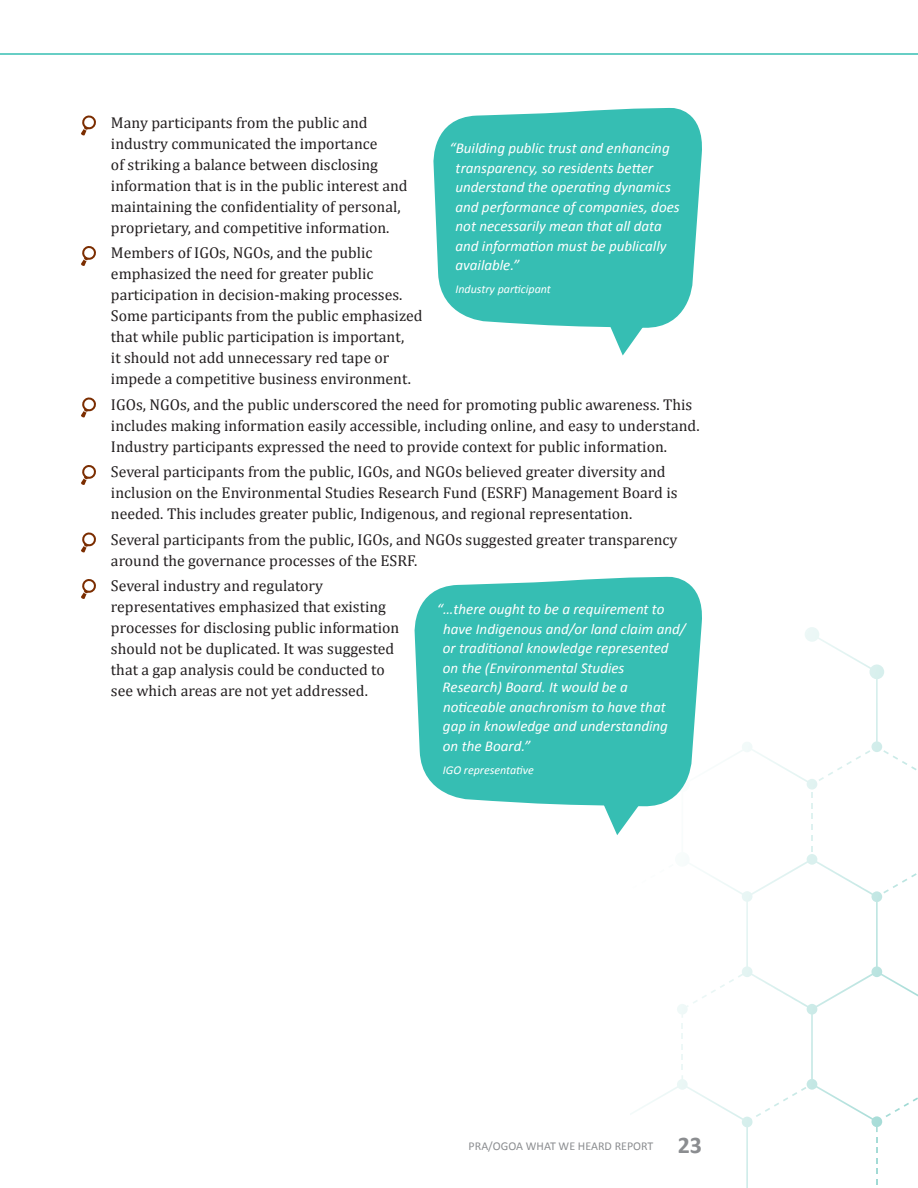
<style>
.page{position:relative;width:918px;height:1188px;background:#fff}
.page>*{position:absolute;margin:0;border:0;box-sizing:border-box;transform-origin:0 0}
.t1{font:15.75px/21px "Cambria";color:#231f20}
.t2{font:italic 15px/19.5px "Calibri";color:#fff}
.t3{font:italic 12px "Calibri";color:#fff}
.t4{font:12px "Calibri";color:#8b8d90}
.s1{font-weight:700;font-size:24px}
</style>
<div class="page">
<hr style="left:0;top:53px;width:918px;height:2px;background:#36beb3">
<svg style="left:696px;top:742px;width:195px;height:237px"></svg>
<svg style="left:883px;top:873px;width:34px;height:20px"></svg>
<svg style="left:811px;top:792px;width:2px;height:16px"></svg>
<svg style="left:811px;top:825px;width:2px;height:26px"></svg>
<svg style="left:805px;top:627px;width:112px;height:154px"></svg>
<svg style="left:630px;top:979px;width:288px;height:209px"></svg>
<svg style="left:81px;top:115px;width:15px;height:21px"></svg>
<svg style="left:81px;top:246px;width:15px;height:20px"></svg>
<svg style="left:81px;top:397px;width:15px;height:21px"></svg>
<svg style="left:81px;top:465px;width:15px;height:20px"></svg>
<svg style="left:81px;top:532px;width:15px;height:21px"></svg>
<svg style="left:81px;top:579px;width:15px;height:20px"></svg>
<svg style="left:414px;top:576px;width:291px;height:231px;background:#49c4ba"></svg>
<svg style="left:602px;top:795px;width:44px;height:40px"></svg>
<svg style="left:433px;top:108px;width:269px;height:220px;background:#47c3b9"></svg>
<svg style="left:608px;top:317px;width:42px;height:38px"></svg>
<p class="t1" style="left:111px;top:112px;width:298px">Many participants from the public and industry communicated the importance<br>of striking a balance between disclosing information that is in the public interest and maintaining the confidentiality of personal, proprietary, and competitive information.</p>
<p class="t1" style="left:111px;top:243px;width:313px">Members of IGOs, NGOs, and the public emphasized the need for greater public participation in decision-making processes.<br>Some participants from the public emphasized that while public participation is important,<br>it should not add unnecessary red tape or impede a competitive business environment.</p>
<p class="t1" style="left:111px;top:394px;width:590px">IGOs, NGOs, and the public underscored the need for promoting public awareness. This includes making information easily accessible, including online, and easy to understand.<br>Industry participants expressed the need to provide context for public information.</p>
<p class="t1" style="left:111px;top:462px;width:568px">Several participants from the public, IGOs, and NGOs believed greater diversity and inclusion on the Environmental Studies Research Fund (ESRF) Management Board is needed. This includes greater public, Indigenous, and regional representation.</p>
<p class="t1" style="left:111px;top:529px;width:568px">Several participants from the public, IGOs, and NGOs suggested greater transparency around the governance processes of the ESRF.</p>
<p class="t1" style="left:111px;top:576px;width:290px">Several industry and regulatory representatives emphasized that existing processes for disclosing public information should not be duplicated. It was suggested that a gap analysis could be conducted to see which areas are not yet addressed.</p>
<p class="t2" style="left:455px;top:138px;width:226px;text-indent:-6px">“Building public trust and enhancing transparency, so residents better understand the operating dynamics and performance of companies, does not necessarily mean that all data and information must be publically available.”</p>
<p class="t3" style="left:455px;top:281px;width:97px">Industry participant</p>
<p class="t2" style="left:443px;top:599px;width:244px;text-indent:-6px">“…there ought to be a requirement to have Indigenous and/or land claim and/ or traditional knowledge represented on the (Environmental Studies<br>Research) Board. It would be a noticeable anachronism to have that gap in knowledge and understanding on the Board.”</p>
<p class="t3" style="left:443px;top:762px;width:93px">IGO representative</p>
<p class="t4" style="left:469px;top:1138px;width:235px">PRA/OGOA WHAT WE HEARD REPORT <span class="s1">23</span></p>
</div>
